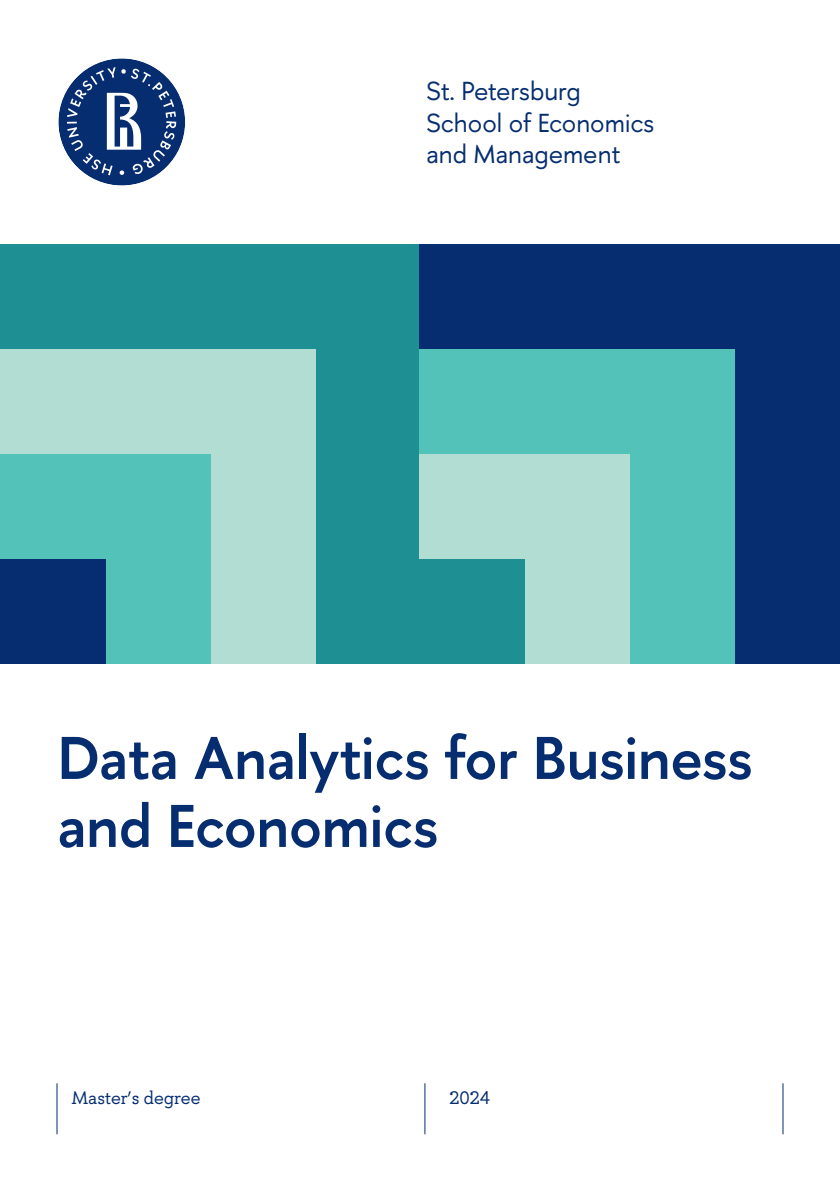
<style>
.page{position:relative;width:840px;height:1191px;background:#fff}
.page>*{position:absolute;margin:0;border:0;box-sizing:border-box;transform-origin:0 0}
.t1{font:600 60px/68px "HSE Sans";color:#052d6f}
.t2{font:26px/31.2px "HSE Sans";color:#052d6f}
.t3{font:18px "HSE Slab";color:#052d6f}
</style>
<div class="page">
<hr style="left:782px;top:1083px;width:1px;height:51px;background:#052d6f">
<hr style="left:56px;top:1083px;width:1px;height:51px;background:#052d6f">
<hr style="left:424px;top:1083px;width:1px;height:51px;background:#052d6f">
<div style="left:0;top:245px;width:420px;height:419px;background:#1e8f93"></div>
<div style="left:0;top:349px;width:315px;height:315px;background:#b1ddd3"></div>
<div style="left:0;top:454px;width:210px;height:210px;background:#53c2b9"></div>
<div style="left:0;top:559px;width:105px;height:105px;background:#052d6f"></div>
<div style="left:419px;top:245px;width:420px;height:419px;background:#052d6f"></div>
<div style="left:419px;top:349px;width:315px;height:315px;background:#53c2b9"></div>
<div style="left:419px;top:454px;width:210px;height:210px;background:#b1ddd3"></div>
<div style="left:419px;top:559px;width:105px;height:105px;background:#1e8f93"></div>
<svg style="left:58px;top:58px;width:127px;height:128px"></svg>
<p class="t2" style="left:426px;top:76px;width:229px">St. Petersburg<br>School of Economics and Management</p>
<h1 class="t1" style="left:57px;top:724px;width:696px">Data Analytics for Business and Economics</h1>
<p class="t3" style="left:71px;top:1086px;width:130px">Master’s degree</p>
<p class="t3" style="left:449px;top:1086px;width:42px">2024</p>
</div>
